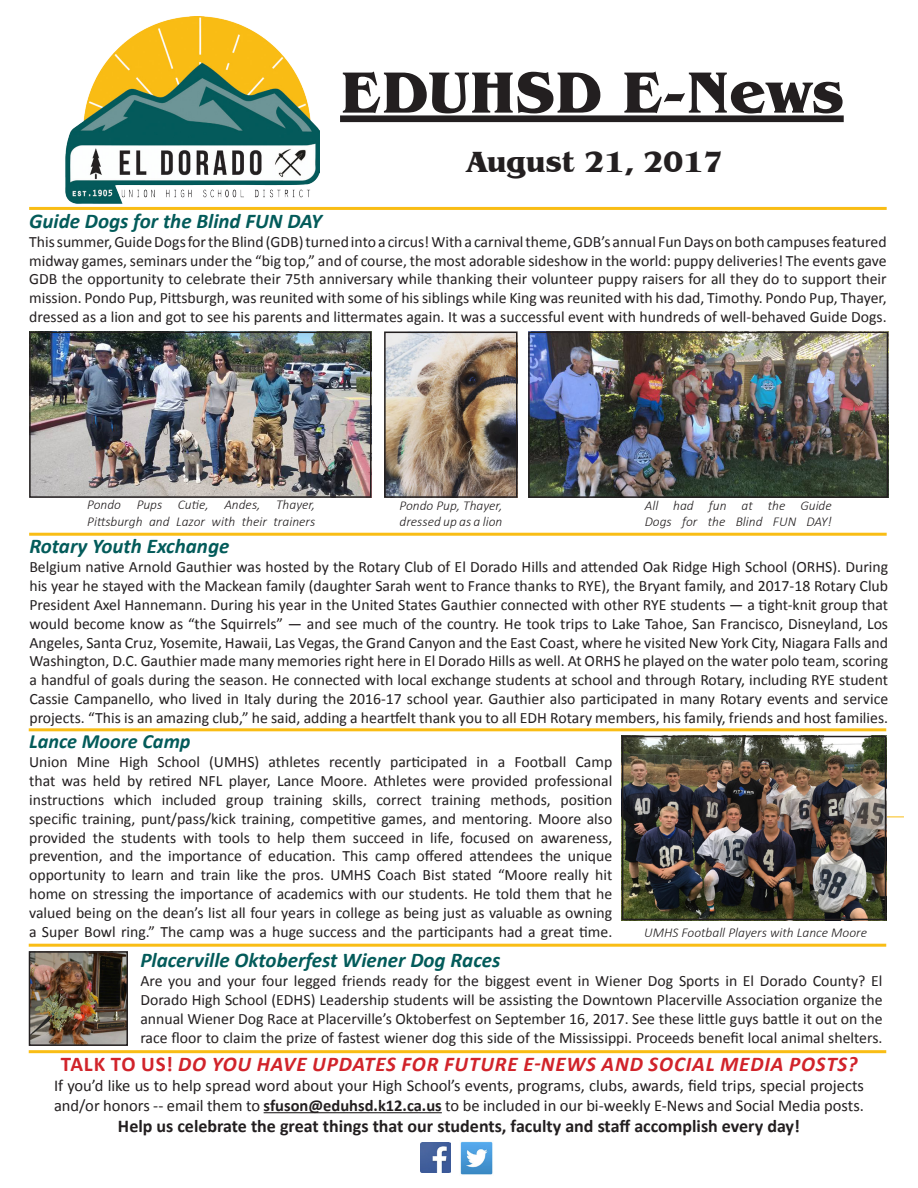
<style>
.page{position:relative;width:918px;height:1188px;background:#fff}
.page>*{position:absolute;margin:0;border:0;box-sizing:border-box;transform-origin:0 0}
.t1{font:700 60px "Benguiat IT Cby BT";color:#231f20}
.t2{font:700 30px "Benguiat IT Cby BT";color:#231f20}
.t3{font:italic 700 21px "Calibri";color:#035b5a}
.t4{font:italic 700 21px "Calibri";letter-spacing:.04em;color:#d1232a}
.t5{font:italic 700 20.25px "Calibri";color:#035b5a}
.t6{font:700 18px "Calibri";color:#231f20}
.t7{font:16.5px/19.8px "Calibri";color:#231f20}
.t8{font:15.75px/18.9px "Calibri";color:#231f20;text-align:justify}
.t9{font:italic 300 13.5px/16.2px "Calibri";color:#231f20}
.s1{font-style:normal}
.s2{font-weight:700}
</style>
<div class="page">
<img style="left:65px;top:17px;width:255px;height:187px">
<div style="left:340px;top:115px;width:504px;height:7px;background:#231f20"></div>
<hr style="left:264px;top:1112px;width:178px;height:1px;background:#231f20">
<img style="left:421px;top:1143px;width:29px;height:29px">
<img style="left:460px;top:1141px;width:33px;height:34px">
<hr style="left:29px;top:207px;width:858px;height:3px;background:#f9bd15">
<hr style="left:29px;top:1050px;width:857px;height:3px;background:#f9bd15">
<hr style="left:861px;top:817px;width:43px;height:1px;background:#f9bd15">
<hr style="left:29px;top:728px;width:857px;height:3px;background:#f9bd15">
<hr style="left:29px;top:533px;width:858px;height:3px;background:#f9bd15">
<img style="left:32px;top:335px;width:337px;height:160px">
<img style="left:387px;top:335px;width:128px;height:160px">
<img style="left:531px;top:335px;width:354px;height:160px">
<div style="left:29px;top:332px;width:343px;height:166px;border:2px solid #231f20"></div>
<div style="left:384px;top:332px;width:134px;height:166px;border:2px solid #231f20"></div>
<div style="left:528px;top:332px;width:360px;height:166px;border:2px solid #231f20"></div>
<img style="left:625px;top:739px;width:258px;height:178px">
<div style="left:622px;top:736px;width:264px;height:184px;border:2px solid #231f20"></div>
<hr style="left:29px;top:944px;width:857px;height:3px;background:#f9bd15">
<img style="left:32px;top:954px;width:93px;height:89px">
<div style="left:29px;top:951px;width:99px;height:95px;border:2px solid #231f20"></div>
<h1 class="t1" style="left:340px;top:55px;width:505px">EDUHSD E-News</h1>
<p class="t2" style="left:467px;top:143px;width:257px">August 21, 2017</p>
<p class="t3" style="left:29px;top:207px;width:294px">Guide Dogs for the Blind FUN DAY</p>
<p class="t8" style="left:29px;top:232px;width:859px">This summer, Guide Dogs for the Blind (GDB) turned into a circus! With a carnival theme, GDB’s annual Fun Days on both campuses featured midway games, seminars under the “big top,” and of course, the most adorable sideshow in the world: puppy deliveries! The events gave GDB the opportunity to celebrate their 75th anniversary while thanking their volunteer puppy raisers for all they do to support their mission. Pondo Pup, Pittsburgh, was reunited with some of his siblings while King was reunited with his dad, Timothy. Pondo Pup, Thayer, dressed as a lion and got to see his parents and littermates again. It was a successful event with hundreds of well-behaved Guide Dogs.</p>
<p class="t9" style="left:87px;top:497px;width:230px">Pondo Pups Cutie, Andes, Thayer,<br>Pittsburgh and Lazor with their trainers</p>
<p class="t9" style="left:400px;top:497px;width:104px">Pondo Pup, Thayer,</p>
<p class="t9" style="left:400px;top:513px;width:104px">dressed up as a lion</p>
<p class="t9" style="left:645px;top:497px;width:189px">All had fun at the Guide<br>Dogs for the Blind FUN DAY!</p>
<p class="t3" style="left:29px;top:533px;width:202px">Rotary Youth Exchange</p>
<p class="t8" style="left:29px;top:557px;width:860px">Belgium native Arnold Gauthier was hosted by the Rotary Club of El Dorado Hills and attended Oak Ridge High School (ORHS). During his year he stayed with the Mackean family (daughter Sarah went to France thanks to RYE), the Bryant family, and 2017-18 Rotary Club President Axel Hannemann. During his year in the United States Gauthier connected with other RYE students — a tight-knit group that would become know as “the Squirrels” — and see much of the country. He took trips to Lake Tahoe, San Francisco, Disneyland, Los Angeles, Santa Cruz, Yosemite, Hawaii, Las Vegas, the Grand Canyon and the East Coast, where he visited New York City, Niagara Falls and Washington, D.C. Gauthier made many memories right here in El Dorado Hills as well. At ORHS he played on the water polo team, scoring a handful of goals during the season. He connected with local exchange students at school and through Rotary, including RYE student Cassie Campanello, who lived in Italy during the 2016-17 school year. Gauthier also participated in many Rotary events and service projects. “This is an amazing club,” he said, adding a heartfelt thank you to all EDH Rotary members, his family, friends and host families.</p>
<p class="t5" style="left:29px;top:728px;width:163px">Lance Moore Camp</p>
<p class="t8" style="left:29px;top:752px;width:585px">Union Mine High School (UMHS) athletes recently participated in a Football Camp that was held by retired NFL player, Lance Moore. Athletes were provided professional instructions which included group training skills, correct training methods, position specific training, punt/pass/kick training, competitive games, and mentoring. Moore also provided the students with tools to help them succeed in life, focused on awareness, prevention, and the importance of education. This camp offered attendees the unique opportunity to learn and train like the pros. UMHS Coach Bist stated “Moore really hit home on stressing the importance of academics with our students. He told them that he valued being on the dean’s list all four years in college as being just as valuable as owning a Super Bowl ring.” The camp was a huge success and the participants had a great time.</p>
<p class="t9" style="left:644px;top:924px;width:224px">UMHS Football Players with Lance Moore</p>
<p class="t3" style="left:140px;top:947px;width:362px">Placerville Oktoberfest Wiener Dog Races</p>
<p class="t8" style="left:140px;top:971px;width:744px">Are you and your four legged friends ready for the biggest event in Wiener Dog Sports in El Dorado County? El Dorado High School (EDHS) Leadership students will be assisting the Downtown Placerville Association organize the annual Wiener Dog Race at Placerville’s Oktoberfest on September 16, 2017. See these little guys battle it out on the race floor to claim the prize of fastest wiener dog this side of the Mississippi. Proceeds benefit local animal shelters.</p>
<p class="t4" style="left:61px;top:1051px;width:798px"><span class="s1">TALK TO US!</span> DO YOU HAVE UPDATES FOR FUTURE E-NEWS AND SOCIAL MEDIA POSTS?</p>
<p class="t7" style="left:54px;top:1076px;width:811px">If you’d like us to help spread word about your High School’s events, programs, clubs, awards, field trips, special projects and/or honors -- email them to <span class="s2">sfuson@eduhsd.k12.ca.us</span> to be included in our bi-weekly E-News and Social Media posts.</p>
<p class="t6" style="left:118px;top:1115px;width:684px">Help us celebrate the great things that our students, faculty and staff accomplish every day!</p>
</div>
